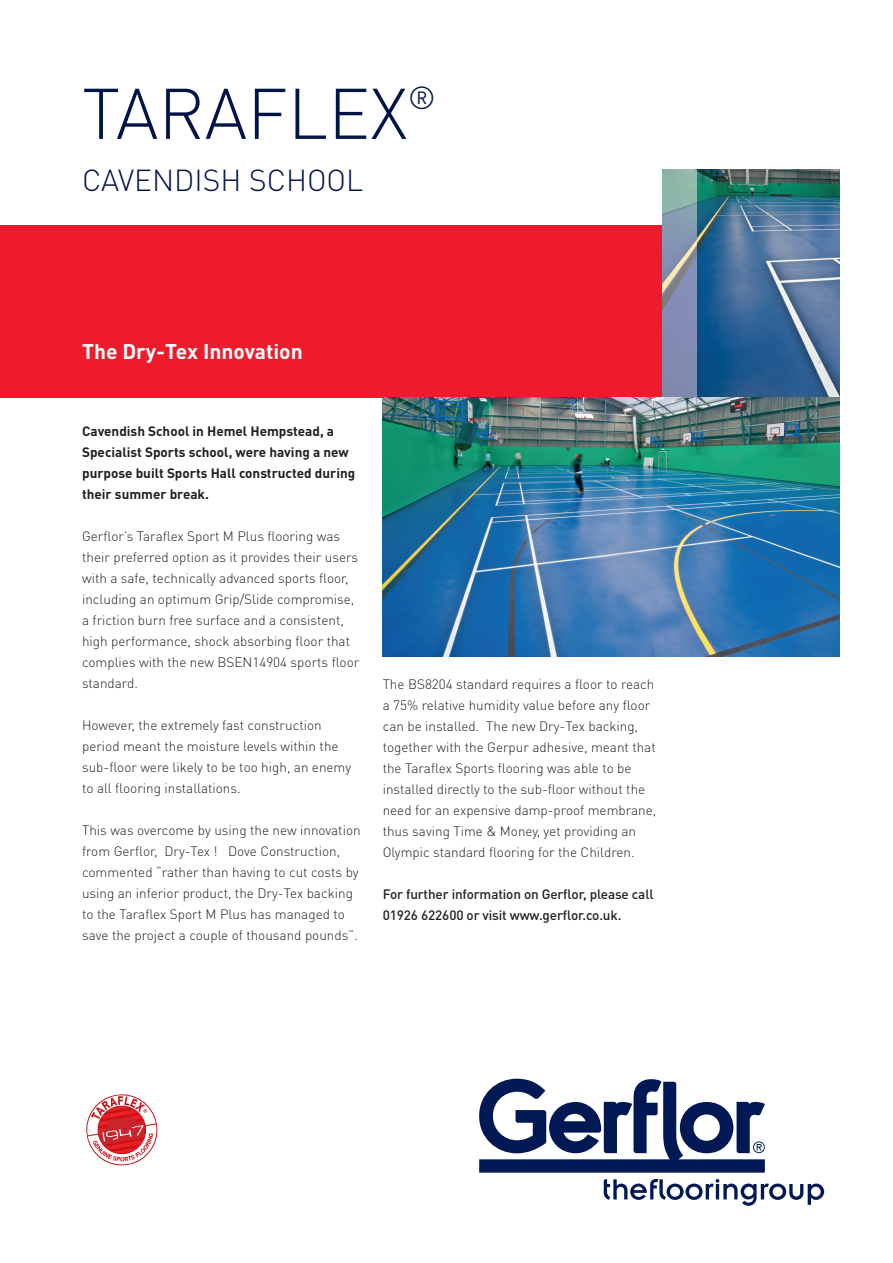
<style>
.page{position:relative;width:893px;height:1263px;background:#fff}
.page>*{position:absolute;margin:0;border:0;box-sizing:border-box;transform-origin:0 0}
.t1{font:300 70.5px "DIN Pro";color:#001447}
.t2{font:300 31.5px "DIN Pro";color:#001447}
.t3{font:300 30px "DIN Pro";color:#001447}
.t4{font:700 21px "DIN Pro";color:#fff}
.t5{font:300 13.5px/21px "DIN Pro";color:#231f20}
.t6{font:700 13.5px/21px "DIN Pro";color:#231f20}
.t7{font:500 13.5px/21px "DIN Pro";letter-spacing:-.01em;color:#231f20}
</style>
<div class="page">
<img style="left:696px;top:170px;width:143px;height:228px">
<svg style="left:479px;top:1079px;width:345px;height:127px"></svg>
<svg style="left:86px;top:1094px;width:72px;height:72px"></svg>
<div style="left:0;top:225px;width:662px;height:173px;background:#ee1b2d"></div>
<img style="left:662px;top:170px;width:34px;height:228px">
<img style="left:383px;top:398px;width:456px;height:259px">
<h1 class="t1" style="left:82px;top:89px;width:327px">TARAFLEX</h1>
<h2 class="t2" style="left:408px;top:87px;width:30px">®</h2>
<h3 class="t3" style="left:82px;top:170px;width:283px">CAVENDISH SCHOOL</h3>
<h3 class="t4" style="left:82px;top:344px;width:222px">The Dry-Tex Innovation</h3>
<p class="t6" style="left:82px;top:422px;width:275px">Cavendish School in Hemel Hempstead, a Specialist Sports school, were having a new purpose built Sports Hall constructed during their summer break.</p>
<p class="t5" style="left:82px;top:527px;width:279px">Gerflor’s Taraflex Sport M Plus flooring was their preferred option as it provides their users with a safe, technically advanced sports floor, including an optimum Grip/Slide compromise, a friction burn free surface and a consistent, high performance, shock absorbing floor that complies with the new BSEN14904 sports floor standard.</p>
<p class="t5" style="left:82px;top:716px;width:271px">However, the extremely fast construction period meant the moisture levels within the sub-floor were likely to be too high, an enemy to all flooring installations.</p>
<p class="t5" style="left:82px;top:821px;width:280px">This was overcome by using the new innovation from Gerflor, Dry-Tex ! Dove Construction, commented “rather than having to cut costs by using an inferior product, the Dry-Tex backing to the Taraflex Sport M Plus has managed to save the project a couple of thousand pounds”.</p>
<p class="t5" style="left:383px;top:676px;width:275px">The BS8204 standard requires a floor to reach a 75% relative humidity value before any floor can be installed. The new Dry-Tex backing, together with the Gerpur adhesive, meant that the Taraflex Sports flooring was able to be installed directly to the sub-floor without the need for an expensive damp-proof membrane, thus saving Time &amp; Money, yet providing an Olympic standard flooring for the Children.</p>
<p class="t7" style="left:383px;top:884px;width:272px">For further information on Gerflor, please call<br>01926 622600 or visit www.gerflor.co.uk.</p>
</div>
